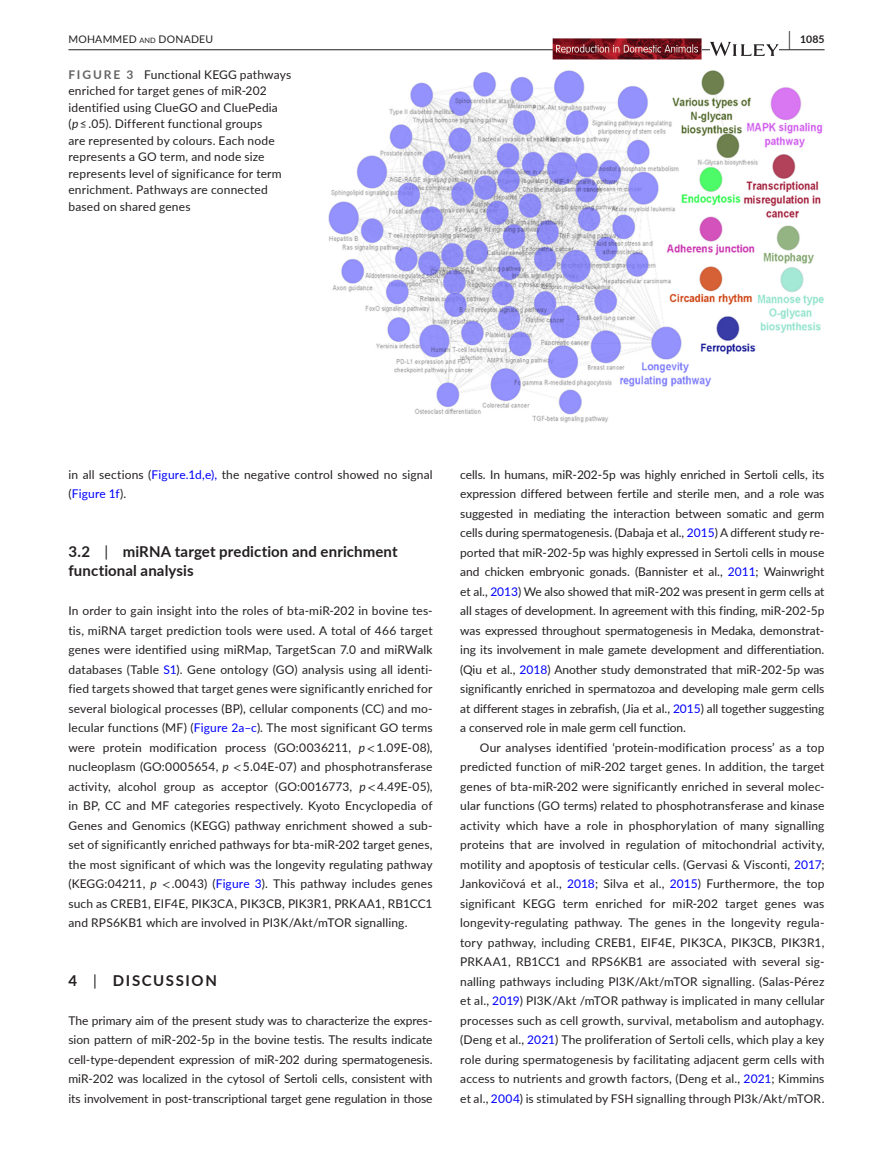
<style>
.page{position:relative;width:893px;height:1174px;background:#fff}
.page>*{position:absolute;margin:0;border:0;box-sizing:border-box;transform-origin:0 0}
.t1{font:700 15px/19.5px "Lato";letter-spacing:.01em;color:#231f20}
.t2{font:700 15px "Lato";letter-spacing:.11em;color:#231f20}
.t3{font:12px/19.5px "Lato";letter-spacing:.01em;color:#231f20;text-align:justify}
.t4{font:10.5px "Lato";letter-spacing:.02em;color:#231f20}
.t5{font:700 10.5px "Lato";color:#231f20}
.s1{font-size:7.35px}
.s2{font-size:19.5px}
.s3{font-weight:700;color:#636366}
.s4{font-style:italic}
.s5{color:#00f}
.s6{font-weight:400}
.s7{font-family:"STIX"}
</style>
<div class="page">
<hr style="left:68px;top:49px;width:756px;height:1px;background:#231f20">
<img style="left:553px;top:38px;width:148px;height:22px">
<img style="left:557px;top:44px;width:140px;height:10px">
<svg style="left:710px;top:42px;width:69px;height:14px"></svg>
<img style="left:328px;top:70px;width:496px;height:352px">
<p class="t4" style="left:68px;top:31px;width:146px">MOHAMMED <span class="s1">and</span> DONADEU</p>
<p class="t5" style="left:789px;top:31px;width:37px"><span class="s2">|</span> 1085</p>
<p class="t3" style="left:68px;top:66px;width:224px;line-height:16.5px;text-align:left"><span class="s3">FIGURE 3</span> Functional KEGG pathways enriched for target genes of miR-202 identified using ClueGO and CluePedia<br>(<span class="s4">p</span> ≤ .05). Different functional groups<br>are represented by colours. Each node represents a GO term, and node size represents level of significance for term enrichment. Pathways are connected based on shared genes</p>
<p class="t3" style="left:68px;top:464px;width:366px">in all sections (<span class="s5">Figure.1d,e),</span> the negative control showed no signal (<span class="s5">Figure 1f</span>).</p>
<p class="t1" style="left:68px;top:541px;width:331px">3.2 <span class="s6">|</span> miRNA target prediction and enrichment functional analysis</p>
<p class="t3" style="left:68px;top:600px;width:366px">In order to gain insight into the roles of bta-miR-202 in bovine tes&shy;tis, miRNA target prediction tools were used. A total of 466 target genes were identified using miRMap, TargetScan 7.0 and miRWalk databases (Table <span class="s5">S1</span>). Gene ontology (GO) analysis using all identi&shy;fied targets showed that target genes were significantly enriched for several biological processes (BP), cellular components (CC) and mo&shy;lecular functions (MF) (<span class="s5">Figure 2a–c</span>). The most significant GO terms were protein modification process (GO:0036211, <span class="s4">p</span><span class="s7">&lt;</span> 1.09E-08), nucleoplasm (GO:0005654, <span class="s4">p</span> <span class="s7">&lt;</span> 5.04E-07) and phosphotransferase activity, alcohol group as acceptor (GO:0016773, <span class="s4">p</span><span class="s7">&lt;</span> 4.49E-05), in BP, CC and MF categories respectively. Kyoto Encyclopedia of Genes and Genomics (KEGG) pathway enrichment showed a sub&shy;set of significantly enriched pathways for bta-miR-202 target genes, the most significant of which was the longevity regulating pathway (KEGG:04211, <span class="s4">p</span> <span class="s7">&lt;</span> .0043) (<span class="s5">Figure 3</span>). This pathway includes genes such as CREB1, EIF4E, PIK3CA, PIK3CB, PIK3R1, PRKAA1, RB1CC1 and RPS6KB1 which are involved in PI3K/Akt/mTOR signalling.</p>
<p class="t2" style="left:68px;top:969px;width:150px">4 <span class="s6">|</span> DISCUSSION</p>
<p class="t3" style="left:68px;top:1010px;width:366px">The primary aim of the present study was to characterize the expres&shy;sion pattern of miR-202-5p in the bovine testis. The results indicate cell-type-dependent expression of miR-202 during spermatogenesis. miR-202 was localized in the cytosol of Sertoli cells, consistent with its involvement in post-transcriptional target gene regulation in those</p>
<p class="t3" style="left:460px;top:464px;width:366px">cells. In humans, miR-202-5p was highly enriched in Sertoli cells, its expression differed between fertile and sterile men, and a role was suggested in mediating the interaction between somatic and germ cells during spermatogenesis. (Dabaja et al., <span class="s5">2015</span>) A different study re&shy;ported that miR-202-5p was highly expressed in Sertoli cells in mouse and chicken embryonic gonads. (Bannister et al., <span class="s5">2011</span>; Wainwright et al., <span class="s5">2013</span>) We also showed that miR-202 was present in germ cells at all stages of development. In agreement with this finding, miR-202-5p was expressed throughout spermatogenesis in Medaka, demonstrat&shy;ing its involvement in male gamete development and differentiation. (Qiu et al., <span class="s5">2018</span>) Another study demonstrated that miR-202-5p was significantly enriched in spermatozoa and developing male germ cells at different stages in zebrafish, (Jia et al., <span class="s5">2015</span>) all together suggesting a conserved role in male germ cell function.</p>
<p class="t3" style="left:460px;top:737px;width:366px;text-indent:20px">Our analyses identified ‘protein-modification process’ as a top predicted function of miR-202 target genes. In addition, the target genes of bta-miR-202 were significantly enriched in several molec&shy;ular functions (GO terms) related to phosphotransferase and kinase activity which have a role in phosphorylation of many signalling proteins that are involved in regulation of mitochondrial activity, motility and apoptosis of testicular cells. (Gervasi &amp; Visconti, <span class="s5">2017</span>; Jankovičová et al., <span class="s5">2018</span>; Silva et al., <span class="s5">2015</span>) Furthermore, the top significant KEGG term enriched for miR-202 target genes was longevity-regulating pathway. The genes in the longevity regula&shy;tory pathway, including CREB1, EIF4E, PIK3CA, PIK3CB, PIK3R1, PRKAA1, RB1CC1 and RPS6KB1 are associated with several sig&shy;nalling pathways including PI3K/Akt/mTOR signalling. (Salas-Pérez et al., <span class="s5">2019</span>) PI3K/Akt /mTOR pathway is implicated in many cellular processes such as cell growth, survival, metabolism and autophagy. (Deng et al., <span class="s5">2021</span>) The proliferation of Sertoli cells, which play a key role during spermatogenesis by facilitating adjacent germ cells with access to nutrients and growth factors, (Deng et al., <span class="s5">2021</span>; Kimmins et al., <span class="s5">2004</span>) is stimulated by FSH signalling through PI3k/Akt/mTOR.</p>
</div>
